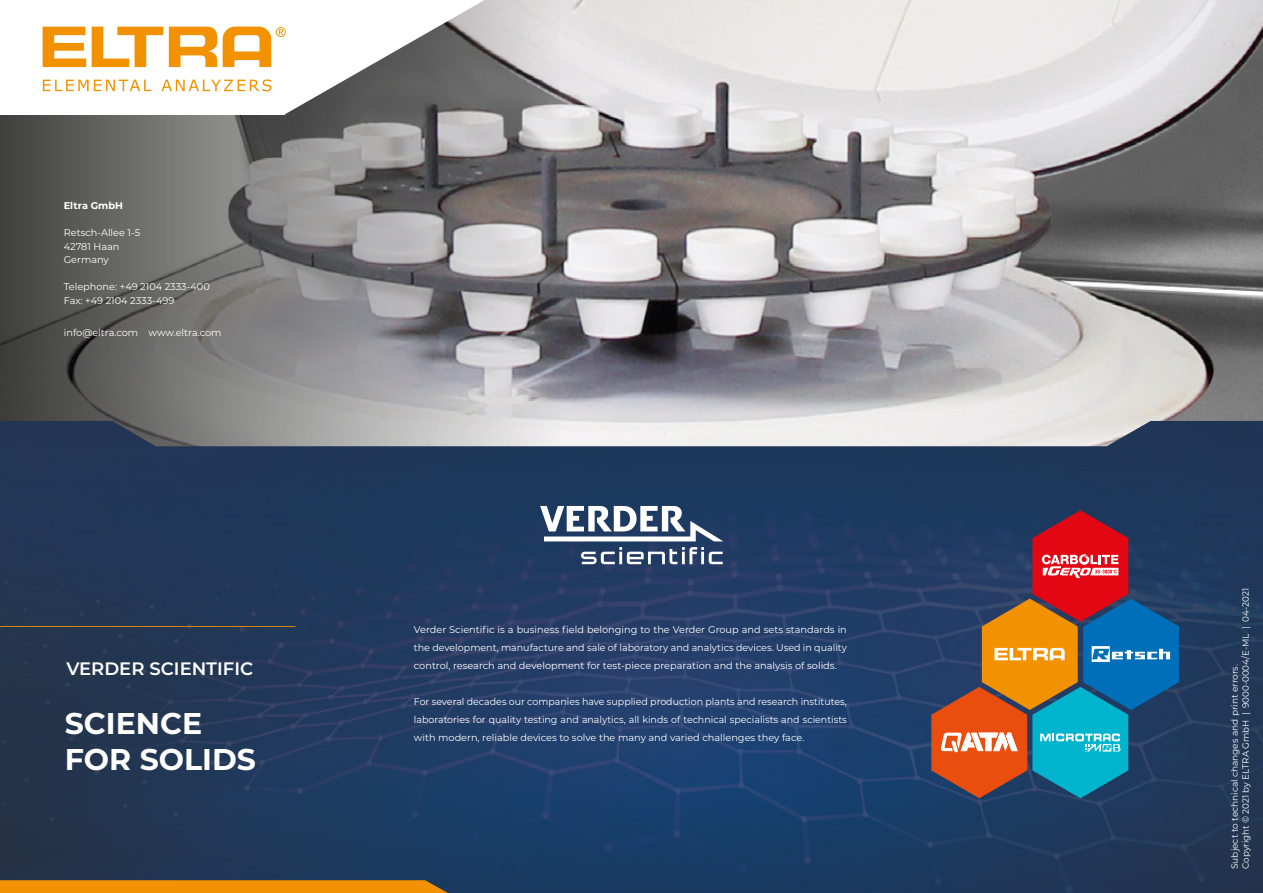
<style>
.page{position:relative;width:1263px;height:893px;background:#fff}
.page>*{position:absolute;margin:0;border:0;box-sizing:border-box;transform-origin:0 0}
.t1{font:700 30px/36px "Montserrat";color:#fff}
.t2{font:600 18px "Montserrat";color:#fff}
.t3{font:9.75px/18px "Montserrat";color:#fff}
.t4{font:700 9.75px "Montserrat";color:#fff}
.t5{font:9px/11.2px "Montserrat";color:#fff}
</style>
<div class="page">
<img style="left:560px;top:0;width:703px;height:421px">
<svg style="left:0;top:0;width:560px;height:421px;background:#7e7d7e"></svg>
<svg style="left:285px;top:0;width:200px;height:114px"></svg>
<div style="left:0;top:0;width:285px;height:114px;background:#fff"></div>
<svg style="left:43px;top:27px;width:43px;height:40px"></svg>
<svg style="left:92px;top:27px;width:71px;height:40px"></svg>
<svg style="left:169px;top:27px;width:48px;height:40px"></svg>
<svg style="left:223px;top:27px;width:63px;height:40px"></svg>
<svg style="left:43px;top:80px;width:108px;height:11px"></svg>
<svg style="left:161px;top:79px;width:110px;height:12px"></svg>
<img style="left:0;top:421px;width:1263px;height:472px">
<svg style="left:0;top:626px;width:296px;height:1px"></svg>
<svg style="left:540px;top:506px;width:183px;height:35px"></svg>
<svg style="left:581px;top:547px;width:142px;height:17px"></svg>
<svg style="left:931px;top:510px;width:248px;height:288px;background:#615c63"></svg>
<svg style="left:0;top:880px;width:448px;height:13px;background:#e98e03"></svg>
<p class="t4" style="left:64px;top:199px;width:61px">Eltra GmbH</p>
<p class="t3" style="left:64px;top:226px;width:78px;line-height:13.5px">Retsch-Allee 1-5<br>42781 Haan<br>Germany</p>
<p class="t3" style="left:64px;top:280px;width:148px;line-height:13.5px">Telephone: +49 2104 2333-400<br>Fax: +49 2104 2333-499</p>
<p class="t3" style="left:64px;top:323px;width:159px">info@eltra.com www.eltra.com</p>
<h2 class="t2" style="left:66px;top:656px;width:188px">VERDER SCIENTIFIC</h2>
<h1 class="t1" style="left:65px;top:703px;width:193px">SCIENCE<br>FOR SOLIDS</h1>
<p class="t3" style="left:414px;top:620px;width:434px;text-align:justify">Verder Scientific is a business field belonging to the Verder Group and sets standards in the development, manufacture and sale of laboratory and analytics devices. Used in quality control, research and development for test-piece preparation and the analysis of solids.</p>
<p class="t3" style="left:414px;top:692px;width:434px;text-align:justify">For several decades our companies have supplied production plants and research institutes, laboratories for quality testing and analytics, all kinds of technical specialists and scientists with modern, reliable devices to solve the many and varied challenges they face.</p>
<p class="t5" style="left:1228px;top:869px;width:283px;rotate:-90deg">Subject to technical changes and print errors.<br>Copyright © 2021 by ELTRA GmbH | 9000-0004/E-ML | 04-2021</p>
</div>
